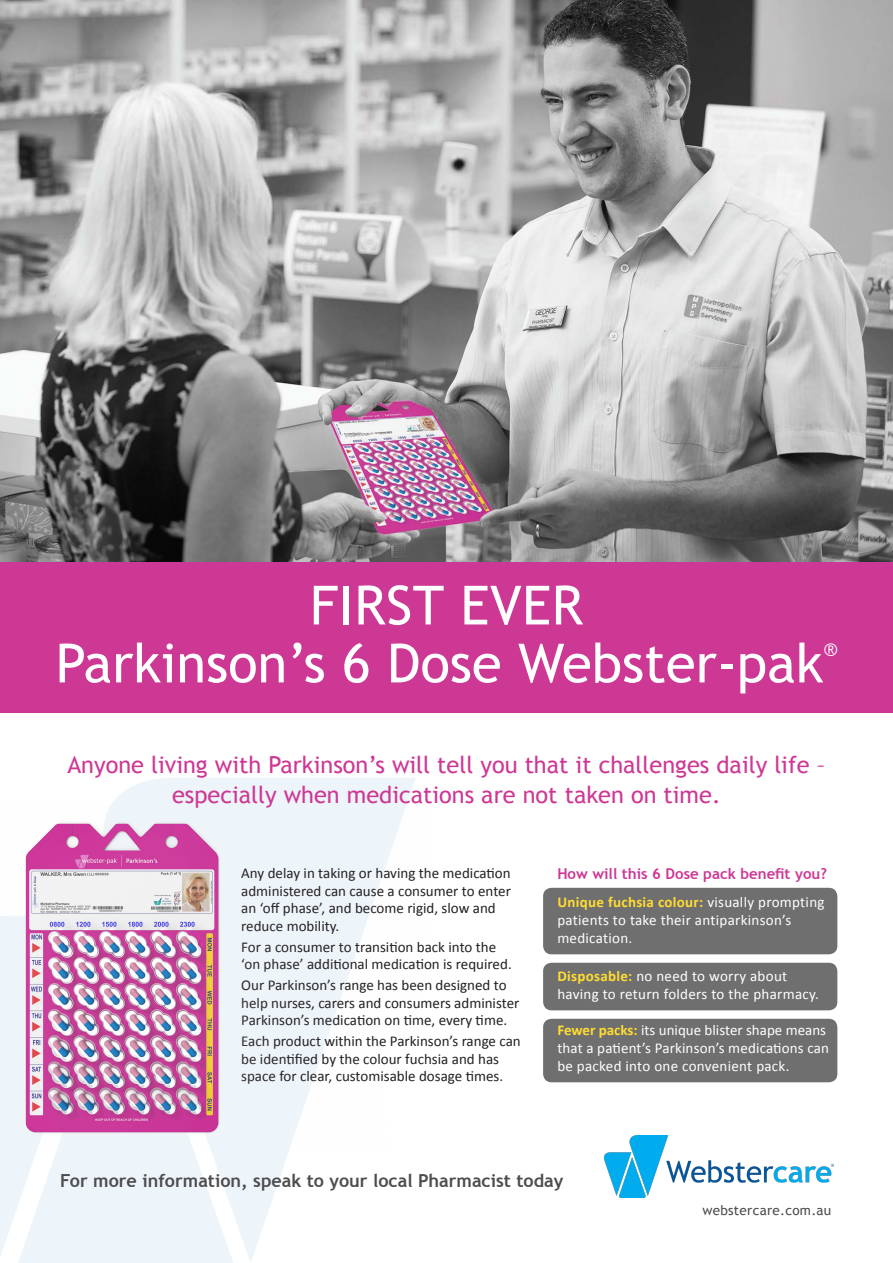
<style>
.page{position:relative;width:893px;height:1263px;background:#fff}
.page>*{position:absolute;margin:0;border:0;box-sizing:border-box;transform-origin:0 0}
.t1{font:54px/57.9px "Trebuchet MS";color:#fff;text-align:center}
.t2{font:23.55px/30px "Trebuchet MS";color:#ce3895;text-align:center}
.t3{font:19.2px "Trebuchet MS";color:#fff}
.t4{font:700 18px "Trebuchet MS";color:#4d4c4e}
.t5{font:15px/17.5px "Calibri";color:#231f20}
.t6{font:15px/18px "Calibri";letter-spacing:.02em;color:#fff}
.t7{font:700 15px "Trebuchet MS";color:#ce3895}
.t8{font:13.5px "Trebuchet MS";letter-spacing:.02em;color:#4d4c4e}
.s1{font-weight:700;color:#ffdd30}
</style>
<div class="page">
<div style="left:543px;top:1019px;width:294px;height:63px;background:#706f70;border-radius:9px"></div>
<div style="left:543px;top:963px;width:294px;height:47px;background:#706f70;border-radius:9px"></div>
<div style="left:543px;top:888px;width:294px;height:66px;background:#706f70;border-radius:9px"></div>
<svg style="left:110px;top:778px;width:306px;height:485px"></svg>
<svg style="left:0;top:1150px;width:16px;height:106px"></svg>
<svg style="left:16px;top:1150px;width:219px;height:113px;fill:#eef5fa"></svg>
<img style="left:0;top:806px;width:416px;height:344px">
<div style="left:0;top:556px;width:893px;height:156px;background:#ce3895"></div>
<img style="left:0;top:0;width:893px;height:561px">
<img style="left:605px;top:1135px;width:229px;height:62px">
<h1 class="t1" style="left:56px;top:577px;width:769px">FIRST EVER<br>Parkinson’s 6 Dose Webster-pak</h1>
<p class="t3" style="left:823px;top:638px;width:15px">®</p>
<h2 class="t2" style="left:67px;top:750px;width:759px">Anyone living with Parkinson’s will tell you that it challenges daily life – especially when medications are not taken on time.</h2>
<p class="t5" style="left:241px;top:864px;width:271px">Any delay in taking or having the medication administered can cause a consumer to enter an ‘off phase’, and become rigid, slow and reduce mobility.</p>
<p class="t5" style="left:241px;top:938px;width:272px">For a consumer to transition back into the ‘on phase’ additional medication is required.</p>
<p class="t5" style="left:241px;top:976px;width:280px">Our Parkinson’s range has been designed to help nurses, carers and consumers administer<br>Parkinson’s medication on time, every time.</p>
<p class="t5" style="left:241px;top:1032px;width:281px">Each product within the Parkinson’s range can be identified by the colour fuchsia and has space for clear, customisable dosage times.</p>
<p class="t7" style="left:557px;top:864px;width:271px">How will this 6 Dose pack benefit you?</p>
<p class="t6" style="left:557px;top:893px;width:269px"><span class="s1">Unique fuchsia colour:</span> visually prompting patients to take their antiparkinson’s medication.</p>
<p class="t6" style="left:557px;top:967px;width:263px"><span class="s1">Disposable:</span> no need to worry about having to return folders to the pharmacy.</p>
<p class="t6" style="left:557px;top:1021px;width:273px"><span class="s1">Fewer packs:</span> its unique blister shape means that a patient’s Parkinson’s medications can be packed into one convenient pack.</p>
<p class="t4" style="left:60px;top:1169px;width:505px">For more information, speak to your local Pharmacist today</p>
<p class="t8" style="left:702px;top:1202px;width:130px">webstercare.com.au</p>
</div>
